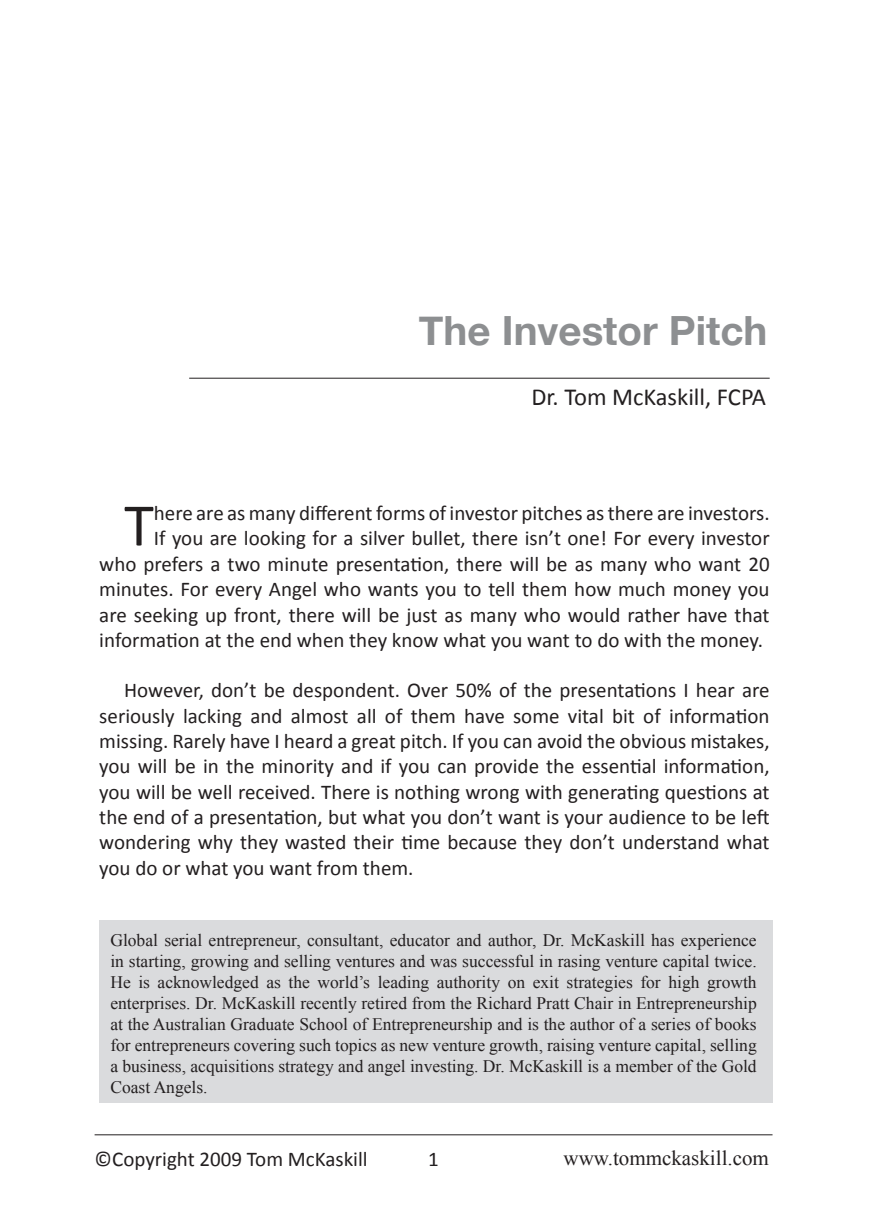
<style>
.page{position:relative;width:869px;height:1216px;background:#fff}
.page>*{position:absolute;margin:0;border:0;box-sizing:border-box;transform-origin:0 0}
.t1{font:60.9px "Calibri";color:#231f20}
.t2{font:700 40.25px "Helvetica Neue";color:#8d8f91}
.t3{font:24.5px "Calibri";color:#231f20}
.t4{font:21px/25.4px "Calibri";color:#231f20;text-align:justify}
.t5{font:21px "Times New Roman";color:#231f20}
.t6{font:17.5px/21px "Times New Roman";color:#231f20;text-align:justify}
</style>
<div class="page">
<hr style="left:94px;top:1134px;width:678px;height:1px;background:#231f20">
<hr style="left:189px;top:378px;width:580px;height:1px;background:#231f20">
<div style="left:99px;top:920px;width:673px;height:182px;background:#dadbdd"></div>
<h2 class="t2" style="left:419px;top:305px;width:350px">The Investor Pitch</h2>
<p class="t3" style="left:531px;top:382px;width:236px">Dr. Tom McKaskill, FCPA</p>
<h1 class="t1" style="left:124px;top:487px;width:31px">T</h1>
<p class="t4" style="left:154px;top:499px;width:617px">here are as many different forms of investor pitches as there are investors.</p>
<p class="t4" style="left:154px;top:524px;width:617px">If you are looking for a silver bullet, there isn’t one! For every investor</p>
<p class="t4" style="left:99px;top:550px;width:671px">who prefers a two minute presentation, there will be as many who want 20</p>
<p class="t4" style="left:99px;top:575px;width:671px">minutes. For every Angel who wants you to tell them how much money you</p>
<p class="t4" style="left:99px;top:601px;width:671px">are seeking up front, there will be just as many who would rather have that</p>
<p class="t4" style="left:99px;top:626px;width:664px">information at the end when they know what you want to do with the money.</p>
<p class="t4" style="left:99px;top:676px;width:671px;text-indent:25px">However, don’t be despondent. Over 50% of the presentations I hear are seriously lacking and almost all of them have some vital bit of information missing. Rarely have I heard a great pitch. If you can avoid the obvious mistakes, you will be in the minority and if you can provide the essential information, you will be well received. There is nothing wrong with generating questions at the end of a presentation, but what you don’t want is your audience to be left wondering why they wasted their time because they don’t understand what you do or what you want from them.</p>
<p class="t6" style="left:110px;top:929px;width:647px">Global serial entrepreneur, consultant, educator and author, Dr. McKaskill has experience in starting, growing and selling ventures and was successful in rasing venture capital twice.<br>He is acknowledged as the world’s leading authority on exit strategies for high growth enterprises. Dr. McKaskill recently retired from the Richard Pratt Chair in Entrepreneurship at the Australian Graduate School of Entrepreneurship and is the author of a series of books for entrepreneurs covering such topics as new venture growth, raising venture capital, selling a business, acquisitions strategy and angel investing. Dr. McKaskill is a member of the Gold Coast Angels.</p>
<p class="t4" style="left:95px;top:1145px;width:274px">©Copyright 2009 Tom McKaskill</p>
<p class="t5" style="left:563px;top:1143px;width:207px">www.tommckaskill.com</p>
<p class="t4" style="left:428px;top:1145px;width:12px">1</p>
</div>
